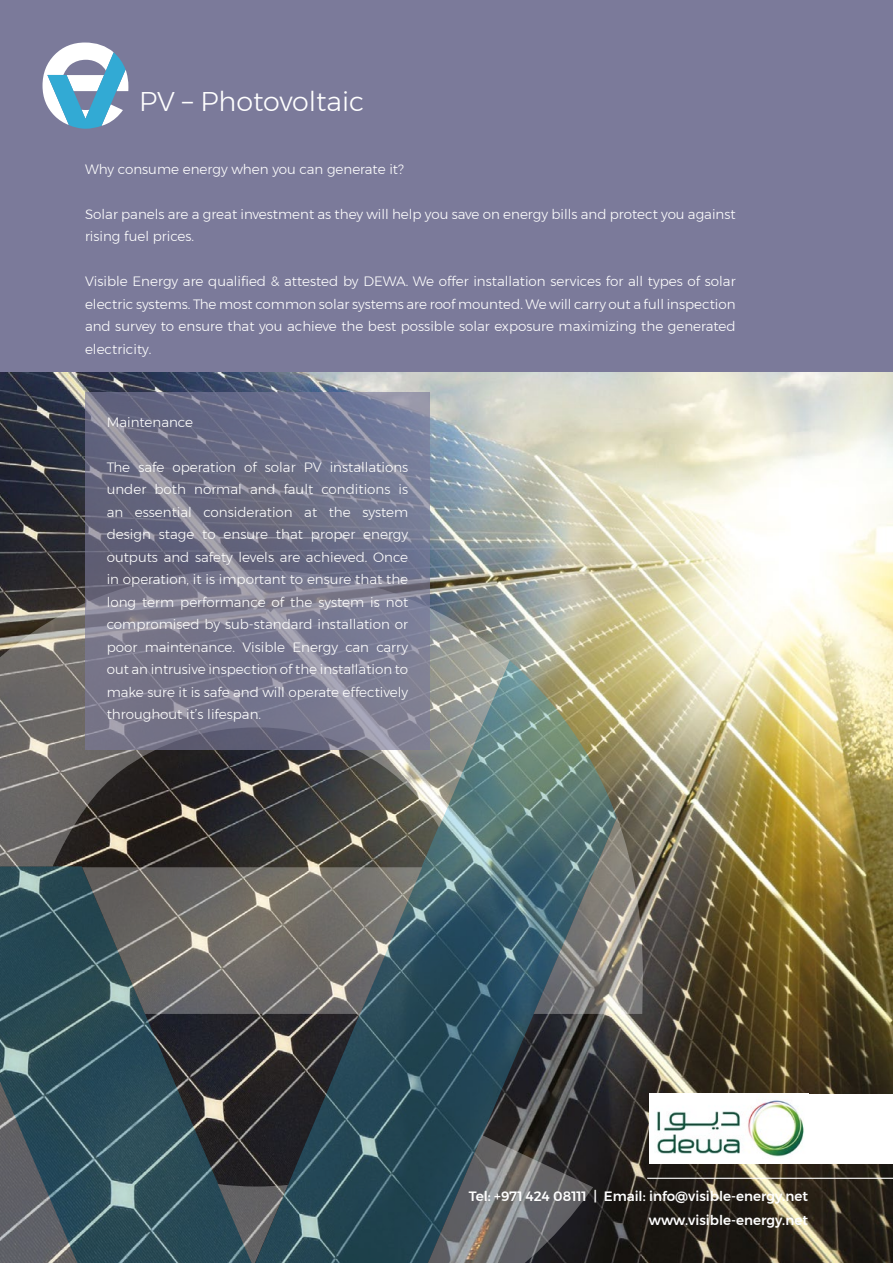
<style>
.page{position:relative;width:893px;height:1263px;background:#fff}
.page>*{position:absolute;margin:0;border:0;box-sizing:border-box;transform-origin:0 0}
.t1{font:300 27px "Montserrat";color:#fff}
.t2{font:300 13.5px/22.5px "Montserrat";color:#fff;text-align:justify}
.t3{font:500 13.5px/24px "Montserrat";color:#fff;text-align:right}
</style>
<div class="page">
<div style="left:0;top:0;width:893px;height:383px;background:#7b7a9a"></div>
<svg style="left:43px;top:43px;width:85px;height:86px"></svg>
<img style="left:0;top:373px;width:893px;height:890px">
<svg style="left:510px;top:660px;width:107px;height:603px;background:#58645a"></svg>
<svg style="left:534px;top:817px;width:109px;height:197px;background:#6d7878"></svg>
<svg style="left:510px;top:1135px;width:83px;height:128px;background:#4b4b4d"></svg>
<svg style="left:0;top:570px;width:510px;height:693px;background:#4b595c"></svg>
<hr style="left:647px;top:1178px;width:246px;height:1px;background:#fff">
<svg style="left:85px;top:392px;width:344px;height:357px;background:#75768c"></svg>
<div style="left:649px;top:1094px;width:244px;height:69px;background:#fff"></div>
<img style="left:656px;top:1100px;width:148px;height:57px">
<h1 class="t1" style="left:139px;top:81px;width:227px">PV – Photovoltaic</h1>
<p class="t2" style="left:85px;top:157px;width:320px">Why consume energy when you can generate it?</p>
<p class="t2" style="left:85px;top:202px;width:652px">Solar panels are a great investment as they will help you save on energy bills and protect you against rising fuel prices.</p>
<p class="t2" style="left:85px;top:270px;width:652px">Visible Energy are qualified &amp; attested by DEWA. We offer installation services for all types of solar electric systems. The most common solar systems are roof mounted. We will carry out a full inspection and survey to ensure that you achieve the best possible solar exposure maximizing the generated electricity.</p>
<p class="t2" style="left:107px;top:410px;width:88px">Maintenance</p>
<p class="t2" style="left:107px;top:455px;width:303px">The safe operation of solar PV installations under both normal and fault conditions is an essential consideration at the system design stage to ensure that proper energy outputs and safety levels are achieved. Once in operation, it is important to ensure that the long term performance of the system is not compromised by sub-standard installation or poor maintenance. Visible Energy can carry out an intrusive inspection of the installation to make sure it is safe and will operate effectively throughout it’s lifespan.</p>
<p class="t3" style="left:469px;top:1184px;width:341px">Tel: +971 424 08111 | Email: info@visible-energy.net www.visible-energy.net</p>
</div>
